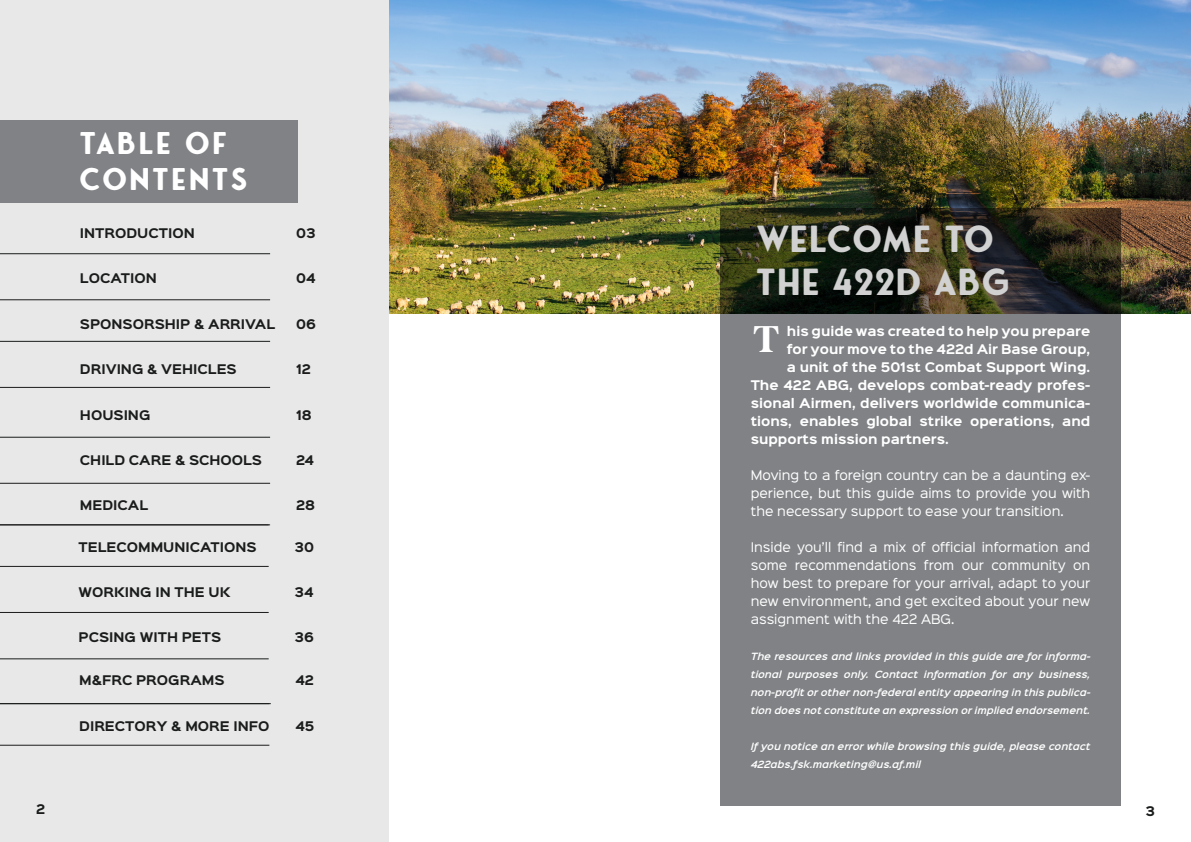
<style>
.page{position:relative;width:1191px;height:842px;background:#fff}
.page>*{position:absolute;margin:0;border:0;box-sizing:border-box;transform-origin:0 0}
.Subtitle{font:37px "MADE Sunflower";color:#fff}
.title_subtitle{font:700 36px "Fonseca Rounded";color:#d1d1d1}
.title_subtitle-2{font:700 36px "Fonseca Rounded";letter-spacing:-.02em;color:#d1d1d1}
.title_page{font:700 30px "Fonseca Rounded";letter-spacing:.05em;color:#fff}
.text_area{font:12px/18px "Sinkin Sans 400";color:#fff;text-align:justify}
.text_area-2{font:700 12px "Sinkin Sans 700";color:#fff}
.Text_Content{font:700 12px "Sinkin Sans 700";color:#1a1b1b}
.text_area-3{font:italic 600 9px/18px "Sinkin Sans 600";color:#fff;text-align:justify}
</style>
<div class="page">
<img style="left:389px;top:0;width:802px;height:313px">
<div style="left:0;top:0;width:389px;height:842px;background:#e8e8e8"></div>
<div style="left:0;top:120px;width:298px;height:83px;background:#808285"></div>
<svg style="left:720px;top:209px;width:400px;height:597px;background:#707271"></svg>
<hr style="left:0;top:253px;width:270px;height:1px;background:#1a1b1b">
<hr style="left:0;top:437px;width:270px;height:1px;background:#1a1b1b">
<hr style="left:0;top:341px;width:270px;height:1px;background:#1a1b1b">
<hr style="left:0;top:525px;width:270px;height:1px;background:#1a1b1b">
<hr style="left:0;top:566px;width:269px;height:1px;background:#1a1b1b">
<hr style="left:0;top:703px;width:271px;height:1px;background:#1a1b1b">
<hr style="left:0;top:745px;width:269px;height:1px;background:#1a1b1b">
<hr style="left:0;top:300px;width:270px;height:1px;background:#1a1b1b">
<hr style="left:0;top:483px;width:270px;height:1px;background:#1a1b1b">
<hr style="left:0;top:387px;width:270px;height:1px;background:#1a1b1b">
<hr style="left:0;top:612px;width:269px;height:1px;background:#1a1b1b">
<hr style="left:0;top:659px;width:269px;height:1px;background:#1a1b1b">
<p class="title_page" style="left:79px;top:125px;width:150px">TABLE OF</p>
<p class="title_page" style="left:79px;top:161px;width:170px">CONTENTS</p>
<p class="Text_Content" style="left:80px;top:227px;width:116px">INTRODUCTION</p>
<p class="Text_Content" style="left:296px;top:227px;width:21px">03</p>
<p class="Text_Content" style="left:80px;top:272px;width:78px">LOCATION</p>
<p class="Text_Content" style="left:296px;top:272px;width:21px">04</p>
<p class="Text_Content" style="left:80px;top:317px;width:197px">SPONSORSHIP &amp; ARRIVAL</p>
<p class="Text_Content" style="left:296px;top:317px;width:21px">06</p>
<p class="Text_Content" style="left:80px;top:363px;width:158px">DRIVING &amp; VEHICLES</p>
<p class="Text_Content" style="left:296px;top:363px;width:16px">12</p>
<p class="Text_Content" style="left:80px;top:408px;width:72px">HOUSING</p>
<p class="Text_Content" style="left:296px;top:408px;width:17px">18</p>
<p class="Text_Content" style="left:80px;top:454px;width:184px">CHILD CARE &amp; SCHOOLS</p>
<p class="Text_Content" style="left:296px;top:454px;width:19px">24</p>
<p class="Text_Content" style="left:80px;top:499px;width:70px">MEDICAL</p>
<p class="Text_Content" style="left:296px;top:499px;width:20px">28</p>
<p class="Text_Content" style="left:79px;top:541px;width:180px">TELECOMMUNICATIONS</p>
<p class="Text_Content" style="left:295px;top:541px;width:21px">30</p>
<p class="Text_Content" style="left:79px;top:586px;width:153px">WORKING IN THE UK</p>
<p class="Text_Content" style="left:295px;top:586px;width:20px">34</p>
<p class="Text_Content" style="left:79px;top:631px;width:144px">PCSING WITH PETS</p>
<p class="Text_Content" style="left:295px;top:631px;width:21px">36</p>
<p class="Text_Content" style="left:79px;top:674px;width:147px">M&amp;FRC PROGRAMS</p>
<p class="Text_Content" style="left:295px;top:674px;width:20px">42</p>
<p class="Text_Content" style="left:79px;top:720px;width:192px">DIRECTORY &amp; MORE INFO</p>
<p class="Text_Content" style="left:295px;top:720px;width:21px">45</p>
<p class="title_subtitle-2" style="left:755px;top:217px;width:240px">WELCOME TO</p>
<p class="title_subtitle" style="left:755px;top:260px;width:256px">THE 422D ABG</p>
<p class="text_area-2" style="left:787px;top:324px;width:305px">his guide was created to help you prepare</p>
<p class="text_area-2" style="left:787px;top:342px;width:305px">for your move to the 422d Air Base Group,</p>
<p class="text_area-2" style="left:787px;top:360px;width:305px">a unit of the 501st Combat Support Wing.</p>
<p class="text_area-2" style="left:750px;top:378px;width:341px">The 422 ABG, develops combat-ready profes-</p>
<p class="text_area-2" style="left:750px;top:396px;width:341px">sional Airmen, delivers worldwide communica-</p>
<p class="text_area-2" style="left:750px;top:414px;width:341px">tions, enables global strike operations, and</p>
<p class="text_area-2" style="left:750px;top:432px;width:200px">supports mission partners.</p>
<p class="text_area" style="left:750px;top:465px;width:341px">Moving to a foreign country can be a daunting ex&shy;perience, but this guide aims to provide you with the necessary support to ease your transition.</p>
<p class="text_area" style="left:750px;top:537px;width:341px">Inside you’ll find a mix of official information and some recommendations from our community on how best to prepare for your arrival, adapt to your new environment, and get excited about your new assignment with the 422 ABG.</p>
<p class="text_area-3" style="left:750px;top:646px;width:341px">The resources and links provided in this guide are for informa&shy;tional purposes only. Contact information for any business, non-profit or other non-federal entity appearing in this publica&shy;tion does not constitute an expression or implied endorsement.</p>
<p class="text_area-3" style="left:750px;top:736px;width:341px">If you notice an error while browsing this guide, please contact<br>422abs.fsk.marketing@us.af.mil</p>
<p class="Subtitle" style="left:753px;top:318px;width:28px">T</p>
<p class="Text_Content" style="left:36px;top:803px;width:11px">2</p>
<p class="Text_Content" style="left:1145px;top:804px;width:11px">3</p>
</div>
